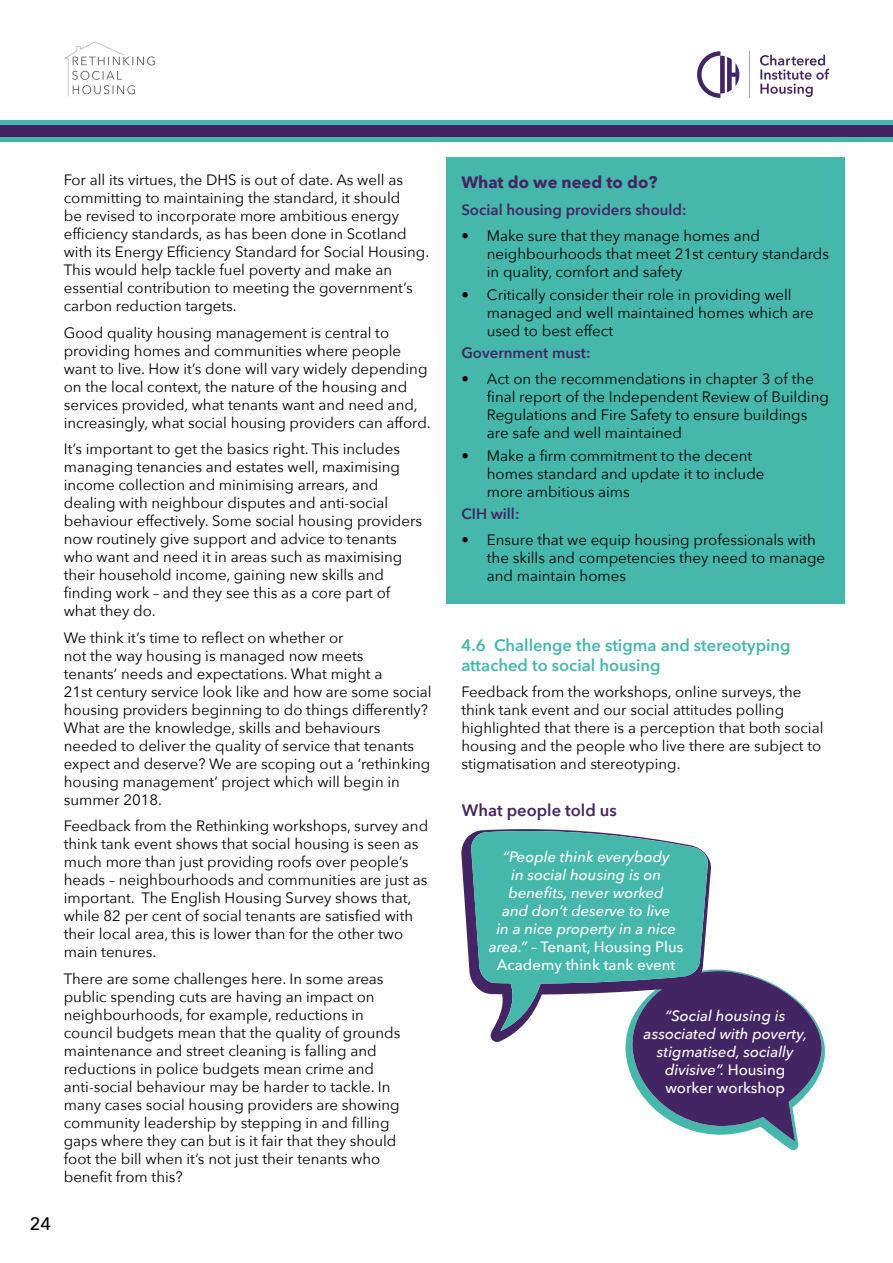
<style>
.page{position:relative;width:893px;height:1263px;background:#fff}
.page>*{position:absolute;margin:0;border:0;box-sizing:border-box;transform-origin:0 0}
.t1{font:500 18px "Avenir Next";color:#000}
.t2{font:600 16.5px/19.8px "Avenir Next";color:#45b8ab}
.t3{font:700 16.5px "Avenir Next";color:#442563}
.t4{font:600 16.5px "Avenir Next";color:#442563}
.t5{font:15px/18px "Avenir Next";color:#000}
.t6{font:italic 500 15px/18px "Avenir Next";color:#fff;text-align:center}
.t7{font:600 15px "Avenir Next";color:#442563}
.s1{font-style:normal}
</style>
<div class="page">
<div style="left:0;top:120px;width:893px;height:21px;background:#45b8ab"></div>
<div style="left:0;top:125px;width:893px;height:12px;background:#442563"></div>
<svg style="left:64px;top:41px;width:91px;height:56px"></svg>
<svg style="left:760px;top:55px;width:69px;height:42px"></svg>
<svg style="left:697px;top:51px;width:42px;height:47px"></svg>
<svg style="left:749px;top:51px;width:1px;height:47px"></svg>
<div style="left:446px;top:157px;width:399px;height:447px;background:#45b8ab"></div>
<svg style="left:625px;top:969px;width:200px;height:181px"></svg>
<svg style="left:461px;top:829px;width:251px;height:213px"></svg>
<svg style="left:471px;top:831px;width:237px;height:200px;background:#5eacab"></svg>
<p class="t5" style="left:64px;top:170px;width:367px">For all its virtues, the DHS is out of date. As well as committing to maintaining the standard, it should<br>be revised to incorporate more ambitious energy efficiency standards, as has been done in Scotland with its Energy Efficiency Standard for Social Housing.<br>This would help tackle fuel poverty and make an essential contribution to meeting the government’s carbon reduction targets.</p>
<p class="t5" style="left:64px;top:323px;width:369px">Good quality housing management is central to providing homes and communities where people want to live. How it’s done will vary widely depending on the local context, the nature of the housing and services provided, what tenants want and need and, increasingly, what social housing providers can afford.</p>
<p class="t5" style="left:64px;top:439px;width:360px">It’s important to get the basics right. This includes managing tenancies and estates well, maximising income collection and minimising arrears, and dealing with neighbour disputes and anti-social behaviour effectively. Some social housing providers now routinely give support and advice to tenants who want and need it in areas such as maximising their household income, gaining new skills and finding work – and they see this as a core part of what they do.</p>
<p class="t5" style="left:64px;top:628px;width:369px">We think it’s time to reflect on whether or<br>not the way housing is managed now meets<br>tenants’ needs and expectations. What might a<br>21st century service look like and how are some social housing providers beginning to do things differently?<br>What are the knowledge, skills and behaviours needed to deliver the quality of service that tenants expect and deserve? We are scoping out a ‘rethinking housing management’ project which will begin in summer 2018.</p>
<p class="t5" style="left:64px;top:816px;width:366px">Feedback from the Rethinking workshops, survey and think tank event shows that social housing is seen as much more than just providing roofs over people’s heads – neighbourhoods and communities are just as important. The English Housing Survey shows that, while 82 per cent of social tenants are satisfied with their local area, this is lower than for the other two main tenures.</p>
<p class="t5" style="left:64px;top:969px;width:338px">There are some challenges here. In some areas public spending cuts are having an impact on neighbourhoods, for example, reductions in council budgets mean that the quality of grounds maintenance and street cleaning is falling and reductions in police budgets mean crime and anti-social behaviour may be harder to tackle. In many cases social housing providers are showing community leadership by stepping in and filling gaps where they can but is it fair that they should foot the bill when it’s not just their tenants who benefit from this?</p>
<p class="t1" style="left:30px;top:1208px;width:23px">24</p>
<p class="t3" style="left:461px;top:168px;width:198px">What do we need to do?</p>
<p class="t7" style="left:461px;top:197px;width:227px">Social housing providers should:</p>
<p class="t5" style="left:487px;top:226px;width:344px;text-indent:-26px">• Make sure that they manage homes and neighbourhoods that meet 21st century standards in quality, comfort and safety</p>
<p class="t5" style="left:487px;top:285px;width:328px;text-indent:-26px">• Critically consider their role in providing well managed and well maintained homes which are used to best effect</p>
<p class="t7" style="left:461px;top:340px;width:131px">Government must:</p>
<p class="t5" style="left:487px;top:369px;width:343px;text-indent:-26px">• Act on the recommendations in chapter 3 of the final report of the Independent Review of Building Regulations and Fire Safety to ensure buildings are safe and well maintained</p>
<p class="t5" style="left:487px;top:446px;width:279px;text-indent:-26px">• Make a firm commitment to the decent homes standard and update it to include more ambitious aims</p>
<p class="t7" style="left:461px;top:501px;width:60px">CIH will:</p>
<p class="t5" style="left:487px;top:530px;width:340px;text-indent:-26px">• Ensure that we equip housing professionals with the skills and competencies they need to manage and maintain homes</p>
<p class="t2" style="left:461px;top:635px;width:331px">4.6 Challenge the stigma and stereotyping attached to social housing</p>
<p class="t5" style="left:461px;top:682px;width:364px">Feedback from the workshops, online surveys, the think tank event and our social attitudes polling highlighted that there is a perception that both social housing and the people who live there are subject to stigmatisation and stereotyping.</p>
<p class="t4" style="left:462px;top:796px;width:156px">What people told us</p>
<p class="t6" style="left:489px;top:847px;width:196px">“People think everybody<br>in social housing is on benefits, never worked<br>and don’t deserve to live<br>in a nice property in a nice area.” <span class="s1">– Tenant, Housing Plus<br>Academy think tank event</span></p>
<p class="t6" style="left:644px;top:1006px;width:165px">“Social housing is associated with poverty, stigmatised, socially divisive”. <span class="s1">Housing worker workshop</span></p>
</div>
